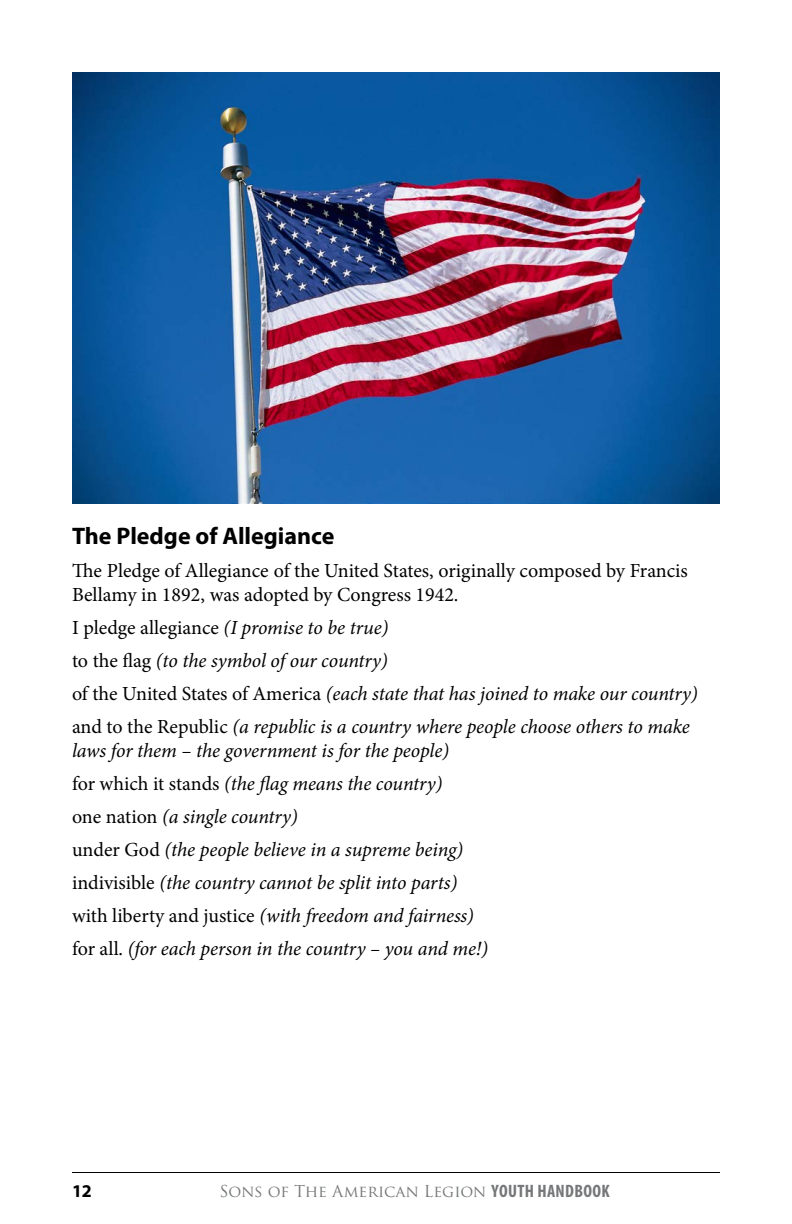
<style>
.page{position:relative;width:792px;height:1224px;background:#fff}
.page>*{position:absolute;margin:0;border:0;box-sizing:border-box;transform-origin:0 0}
.t1{font:700 24px "Myriad Pro";color:#000}
.t2{font:italic 20px/33px "Minion Pro";letter-spacing:-.01em;color:#000}
.t3{font:20px/24px "Minion Pro";color:#000}
.t4{font:700 18px "Myriad Pro";color:#000}
.t5{font:16px "Trajan Pro";color:#757779}
.s1{font-style:normal}
.s2{font-family:"Myriad Pro";font-weight:700;font-stretch:condensed;font-size:18px}
</style>
<div class="page">
<hr style="left:72px;top:1172px;width:648px;height:1px;background:#000">
<img style="left:72px;top:72px;width:648px;height:432px">
<p class="t1" style="left:72px;top:520px;width:264px">The Pledge of Allegiance</p>
<p class="t3" style="left:72px;top:558px;width:617px">The Pledge of Allegiance of the United States, originally composed by Francis<br>Bellamy in 1892, was adopted by Congress 1942.</p>
<p class="t2" style="left:72px;top:611px;width:627px"><span class="s1">I pledge allegiance</span> (I promise to be true)<br><span class="s1">to the flag</span> (to the symbol of our country)<br><span class="s1">of the United States of America</span> (each state that has joined to make our country) <span class="s1">and to the Republic</span> (a republic is a country where people choose others to make</p>
<p class="t2" style="left:72px;top:734px;width:418px">laws for them – the government is for the people)<br><span class="s1">for which it stands</span> (the flag means the country)<br><span class="s1">one nation</span> (a single country)<br><span class="s1">under God</span> (the people believe in a supreme being) <span class="s1">indivisible</span> (the country cannot be split into parts) <span class="s1">with liberty and justice</span> (with freedom and fairness) <span class="s1">for all.</span> (for each person in the country – you and me!)</p>
<p class="t4" style="left:72px;top:1179px;width:21px">12</p>
<p class="t5" style="left:219px;top:1181px;width:392px">Sons of The American Legion <span class="s2">YOUTH HANDBOOK</span></p>
</div>
